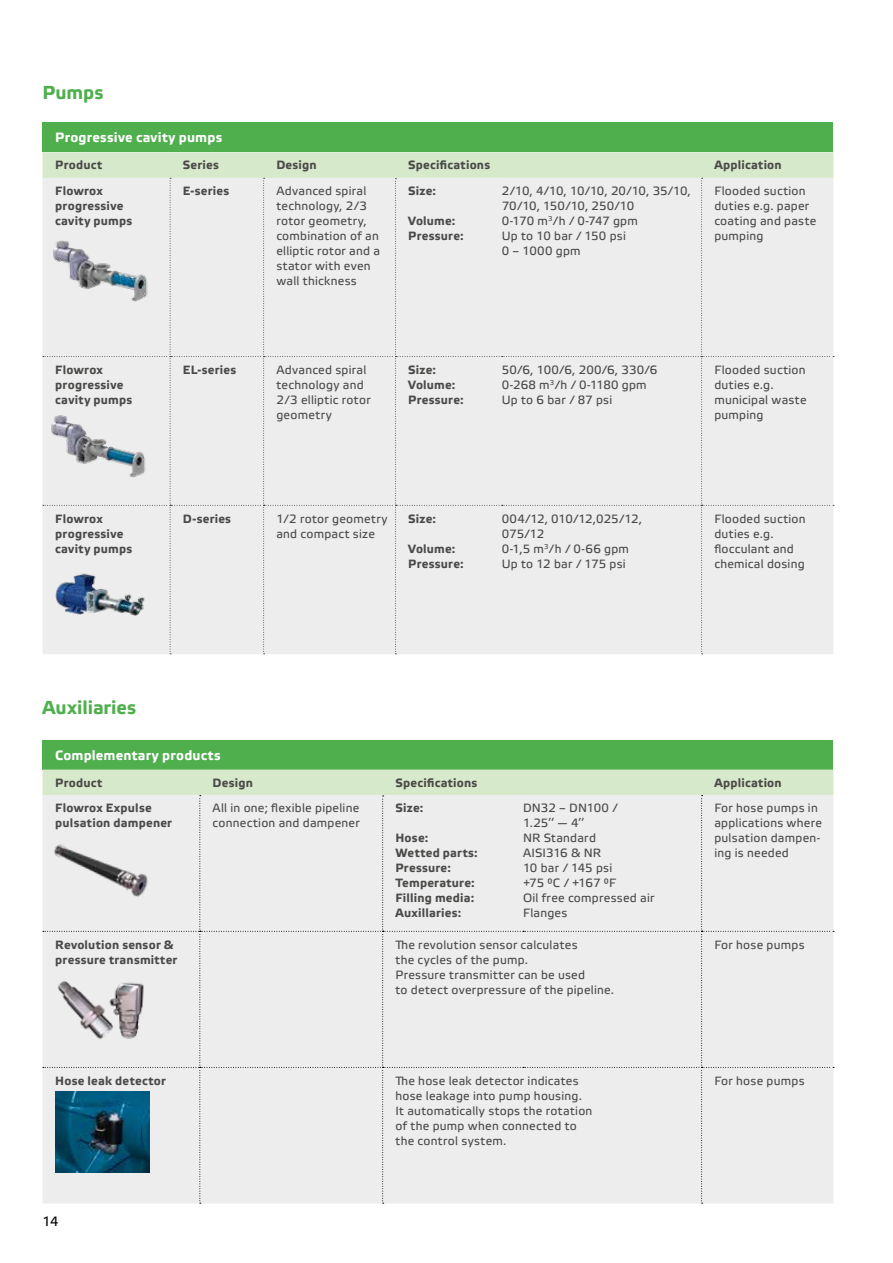
<style>
.page{position:relative;width:893px;height:1263px;background:#fff}
.page>*{position:absolute;margin:0;border:0;box-sizing:border-box;transform-origin:0 0}
.t1{font:700 18.75px "Etelka Text Pro";color:#4faf4d}
.t2{font:700 13.5px "Etelka Text Pro";letter-spacing:.015em;color:#fff}
.t3{font:13.5px "Etelka Text Pro";color:#000}
.t4{font:12px/15px "Etelka Text Pro";letter-spacing:.02em;color:#4a4a49}
.t5{font:700 12px/15px "Etelka Text Pro";letter-spacing:.02em;color:#4a4a49}
.t6{font:12px/15px "Etelka Text Pro";color:#4a4a49}
</style>
<div class="page">
<div style="left:43px;top:740px;width:790px;height:29px;background:#4faf4d"></div>
<svg style="left:43px;top:769px;width:791px;height:435px;background:#eaecea"></svg>
<img style="left:52px;top:843px;width:97px;height:56px">
<img style="left:125px;top:976px;width:22px;height:66px">
<img style="left:49px;top:976px;width:76px;height:70px">
<img style="left:56px;top:1092px;width:94px;height:80px">
<div style="left:43px;top:122px;width:790px;height:30px;background:#4faf4d"></div>
<div style="left:43px;top:152px;width:791px;height:502px;background:#ededed"></div>
<img style="left:54px;top:564px;width:97px;height:65px">
<img style="left:49px;top:239px;width:105px;height:71px">
<img style="left:49px;top:413px;width:105px;height:66px">
<h1 class="t1" style="left:43px;top:82px;width:63px">Pumps</h1>
<p class="t2" style="left:55px;top:130px;width:168px">Progressive cavity pumps</p>
<p class="t5" style="left:55px;top:158px;width:48px">Product</p>
<p class="t5" style="left:183px;top:158px;width:38px">Series</p>
<p class="t5" style="left:276px;top:158px;width:42px">Design</p>
<p class="t5" style="left:408px;top:158px;width:83px">Specifications</p>
<p class="t5" style="left:714px;top:158px;width:69px">Application</p>
<p class="t5" style="left:55px;top:184px;width:79px">Flowrox progressive cavity pumps</p>
<p class="t5" style="left:183px;top:184px;width:48px">E-series</p>
<p class="t4" style="left:276px;top:184px;width:105px">Advanced spiral technology, 2/3 rotor geometry, combination of an elliptic rotor and a stator with even wall thickness</p>
<p class="t5" style="left:408px;top:184px;width:29px">Size:</p>
<p class="t6" style="left:502px;top:184px;width:191px">2/10, 4/10, 10/10, 20/10, 35/10,<br>70/10, 150/10, 250/10<br>0-170 m<sup>3</sup>/h / 0-747 gpm<br>Up to 10 bar / 150 psi<br>0 – 1000 gpm</p>
<p class="t4" style="left:714px;top:184px;width:103px">Flooded suction duties e.g. paper coating and paste pumping</p>
<p class="t5" style="left:408px;top:214px;width:57px">Volume:<br>Pressure:</p>
<p class="t5" style="left:55px;top:363px;width:79px">Flowrox progressive cavity pumps</p>
<p class="t5" style="left:183px;top:363px;width:55px">EL-series</p>
<p class="t4" style="left:276px;top:363px;width:96px">Advanced spiral technology and<br>2/3 elliptic rotor geometry</p>
<p class="t5" style="left:408px;top:363px;width:57px">Size:<br>Volume:<br>Pressure:</p>
<p class="t4" style="left:502px;top:363px;width:157px">50/6, 100/6, 200/6, 330/6<br>0-268 m<sup>3</sup>/h / 0-1180 gpm<br>Up to 6 bar / 87 psi</p>
<p class="t4" style="left:714px;top:363px;width:94px">Flooded suction duties e.g. municipal waste pumping</p>
<p class="t5" style="left:55px;top:511px;width:79px">Flowrox progressive cavity pumps</p>
<p class="t5" style="left:183px;top:511px;width:50px">D-series</p>
<p class="t4" style="left:276px;top:512px;width:113px">1/2 rotor geometry and compact size</p>
<p class="t5" style="left:408px;top:511px;width:29px">Size:</p>
<p class="t5" style="left:408px;top:541px;width:57px">Volume:<br>Pressure:</p>
<p class="t4" style="left:502px;top:512px;width:142px">004/12, 010/12,025/12,<br>075/12<br>0-1,5 m<sup>3</sup>/h / 0-66 gpm<br>Up to 12 bar / 175 psi</p>
<p class="t4" style="left:714px;top:512px;width:93px">Flooded suction duties e.g. flocculant and chemical dosing</p>
<h1 class="t1" style="left:43px;top:697px;width:95px">Auxiliaries</h1>
<p class="t2" style="left:55px;top:747px;width:167px">Complementary products</p>
<p class="t5" style="left:55px;top:776px;width:48px">Product</p>
<p class="t5" style="left:213px;top:776px;width:42px">Design</p>
<p class="t5" style="left:395px;top:776px;width:83px">Specifications</p>
<p class="t5" style="left:714px;top:776px;width:69px">Application</p>
<p class="t5" style="left:55px;top:801px;width:118px">Flowrox Expulse pulsation dampener</p>
<p class="t4" style="left:213px;top:801px;width:149px">All in one; flexible pipeline connection and dampener</p>
<p class="t5" style="left:395px;top:801px;width:29px">Size:</p>
<p class="t5" style="left:395px;top:831px;width:84px">Hose:<br>Wetted parts:<br>Pressure:<br>Temperature:<br>Filling media:<br>Auxillaries:</p>
<p class="t4" style="left:523px;top:801px;width:133px">DN32 – DN100 /<br>1.25’’ — 4’’<br>NR Standard<br>AISI316 &amp; NR<br>10 bar / 145 psi<br>+75 °C / +167 °F<br>Oil free compressed air<br>Flanges</p>
<p class="t4" style="left:714px;top:801px;width:109px">For hose pumps in applications where pulsation dampen&shy;ing is needed</p>
<p class="t5" style="left:55px;top:937px;width:124px">Revolution sensor &amp; pressure transmitter</p>
<p class="t4" style="left:395px;top:937px;width:220px">The revolution sensor calculates<br>the cycles of the pump.<br>Pressure transmitter can be used<br>to detect overpressure of the pipeline.</p>
<p class="t4" style="left:714px;top:937px;width:92px">For hose pumps</p>
<p class="t5" style="left:55px;top:1073px;width:112px">Hose leak detector</p>
<p class="t4" style="left:395px;top:1074px;width:198px">The hose leak detector indicates hose leakage into pump housing.<br>It automatically stops the rotation of the pump when connected to the control system.</p>
<p class="t4" style="left:714px;top:1074px;width:92px">For hose pumps</p>
<p class="t3" style="left:43px;top:1214px;width:18px">14</p>
</div>
